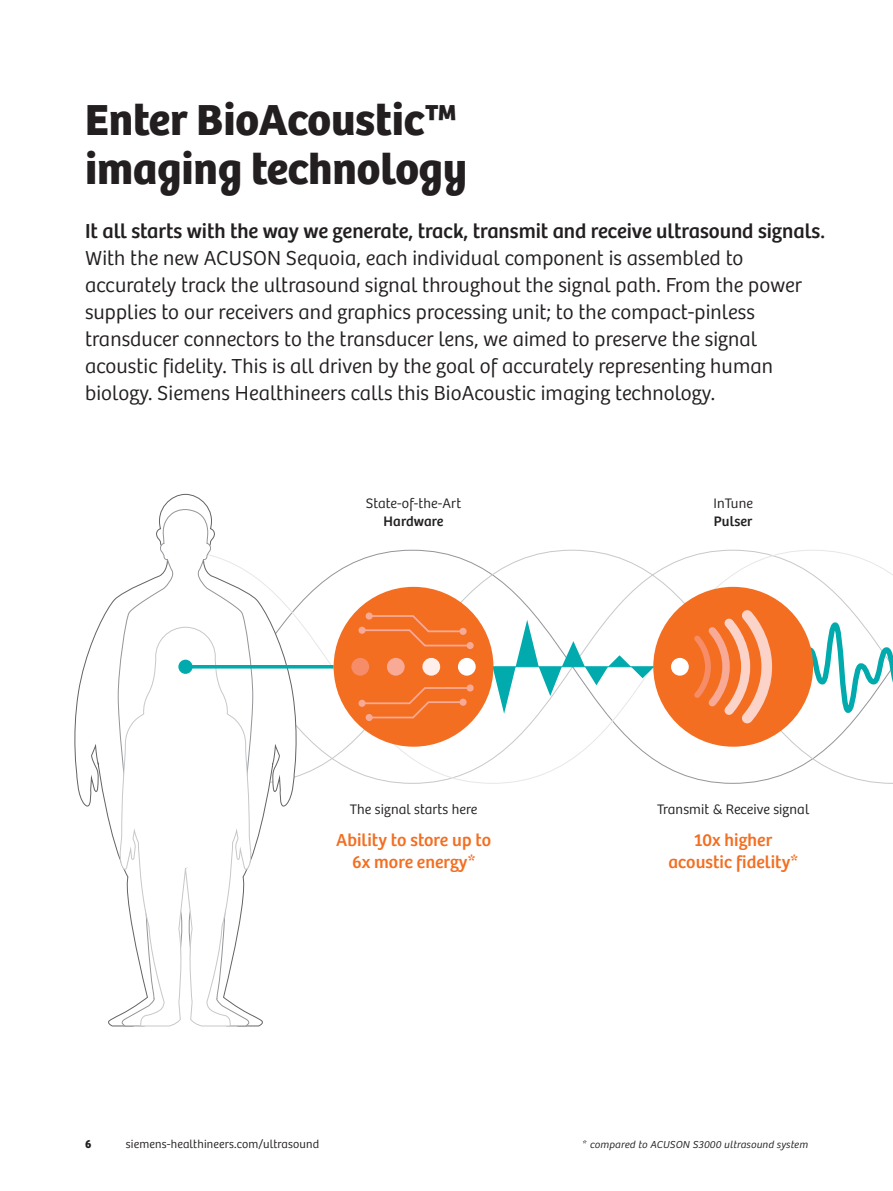
<style>
.page{position:relative;width:893px;height:1191px;background:#fff}
.page>*{position:absolute;margin:0;border:0;box-sizing:border-box;transform-origin:0 0}
.t1{font:45px/49.5px "Bree SH Headline Regular";color:#231f20}
.t2{font:21px/27px "Bree SH Text Light";letter-spacing:.005em;color:#231f20}
.t3{font:21px "Bree SH Text Regular";color:#231f20}
.t4{font:18px/22.5px "Bree SH Text Regular";letter-spacing:.005em;color:#f36e21;text-align:center}
.t5{font:14.25px "Bree SH Text Light";letter-spacing:.01em;color:#231f20}
.t6{font:14.25px "Bree SH Text Regular";letter-spacing:.01em;color:#231f20}
.t7{font:12px "Bree SH Text Light";letter-spacing:.015em;color:#231f20}
.t8{font:12px "Bree SH Text Bold";color:#231f20}
.t9{font:italic 10.5px "Bree SH Text Light";letter-spacing:.02em;color:#231f20}
</style>
<div class="page">
<svg style="left:299px;top:549px;width:594px;height:235px"></svg>
<svg style="left:74px;top:494px;width:225px;height:532px"></svg>
<svg style="left:117px;top:506px;width:137px;height:520px"></svg>
<svg style="left:119px;top:626px;width:134px;height:400px"></svg>
<svg style="left:804px;top:620px;width:89px;height:95px"></svg>
<svg style="left:493px;top:620px;width:161px;height:94px"></svg>
<div style="left:653px;top:587px;width:160px;height:159px;background:#f36e21;border-radius:50%"></div>
<svg style="left:694px;top:610px;width:79px;height:114px"></svg>
<div style="left:671px;top:658px;width:18px;height:17px;background:#fff;border-radius:50%"></div>
<hr style="left:185px;top:665px;width:149px;height:3px;background:#00aaad">
<div style="left:178px;top:659px;width:15px;height:15px;background:#00aaad;border-radius:50%"></div>
<div style="left:334px;top:587px;width:159px;height:159px;background:#f36e21;border-radius:50%"></div>
<div style="left:351px;top:658px;width:18px;height:17px;background:#f68d68;border-radius:50%"></div>
<div style="left:387px;top:658px;width:18px;height:17px;background:#f8aa96;border-radius:50%"></div>
<div style="left:422px;top:658px;width:18px;height:17px;background:#feefeb;border-radius:50%"></div>
<div style="left:458px;top:658px;width:18px;height:17px;background:#fff;border-radius:50%"></div>
<div style="left:467px;top:642px;width:7px;height:7px;background:#f8aa96;border-radius:50%"></div>
<svg style="left:360px;top:614px;width:112px;height:33px"></svg>
<div style="left:459px;top:628px;width:8px;height:7px;background:#f8aa96;border-radius:50%"></div>
<div style="left:467px;top:684px;width:7px;height:7px;background:#f8aa96;border-radius:50%"></div>
<div style="left:366px;top:714px;width:7px;height:7px;background:#f8aa96;border-radius:50%"></div>
<svg style="left:360px;top:687px;width:112px;height:32px"></svg>
<div style="left:459px;top:698px;width:8px;height:7px;background:#f8aa96;border-radius:50%"></div>
<h1 class="t1" style="left:85px;top:95px;width:384px">Enter BioAcoustic™ imaging technology</h1>
<p class="t3" style="left:85px;top:218px;width:741px">It all starts with the way we generate, track, transmit and receive ultrasound signals.</p>
<p class="t2" style="left:85px;top:245px;width:719px">With the new ACUSON Sequoia, each individual component is assembled to accurately track the ultrasound signal throughout the signal path. From the power supplies to our receivers and graphics processing unit; to the compact-pinless transducer connectors to the transducer lens, we aimed to preserve the signal acoustic fidelity. This is all driven by the goal of accurately representing human biology. Siemens Healthineers calls this BioAcoustic imaging technology.</p>
<p class="t5" style="left:366px;top:495px;width:97px">State-of-the-Art</p>
<p class="t6" style="left:384px;top:513px;width:61px">Hardware</p>
<p class="t5" style="left:713px;top:495px;width:41px">InTune</p>
<p class="t6" style="left:714px;top:513px;width:40px">Pulser</p>
<p class="t5" style="left:350px;top:801px;width:129px">The signal starts here</p>
<p class="t5" style="left:657px;top:801px;width:154px">Transmit &amp; Receive signal</p>
<p class="t4" style="left:668px;top:828px;width:131px">10x higher acoustic fidelity*</p>
<p class="t4" style="left:336px;top:828px;width:157px">Ability to store up to<br>6x more energy*</p>
<p class="t8" style="left:85px;top:1137px;width:8px">6</p>
<p class="t7" style="left:126px;top:1137px;width:195px">siemens-healthineers.com/ultrasound</p>
<p class="t9" style="left:582px;top:1139px;width:227px">* compared to ACUSON S3000 ultrasound system</p>
</div>
